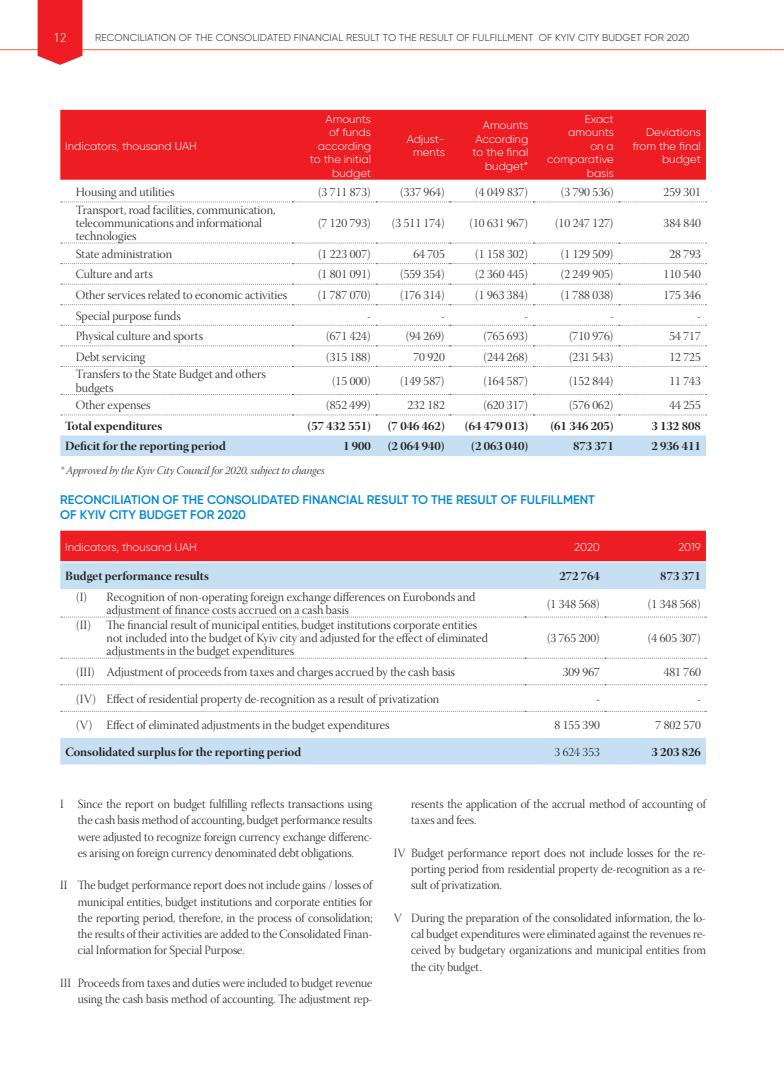
<style>
.page{position:relative;width:784px;height:1074px;background:#fff}
.page>*{position:absolute;margin:0;border:0;box-sizing:border-box;transform-origin:0 0}
.t1{font:12.5px/16.2px "Warnock Pro Light Disp";color:#231f20}
.t2{font:12.5px "Warnock Pro Bold Disp";color:#231f20}
.t3{font:600 12.5px/15px "Gilroy";color:#0089cf}
.t4{font:300 12.5px "DIN Pro";color:#fff}
.t5{font:300 11.25px/13.5px "Gilroy";color:#fff;text-align:right}
.t6{font:11.25px "Warnock Pro Light It Disp";color:#231f20}
.t7{font:300 10px "Gilroy";letter-spacing:.01em;color:#231f20}
</style>
<div class="page">
<hr style="left:0;top:49px;width:772px;height:1px;background:#f48465">
<svg style="left:38px;top:0;width:44px;height:65px;background:#ef2c32"></svg>
<div style="left:60px;top:110px;width:645px;height:70px;background:#ee1d23"></div>
<div style="left:60px;top:435px;width:645px;height:21px;background:#c7dff2"></div>
<svg style="left:61px;top:284px;width:645px;height:1px"></svg>
<svg style="left:61px;top:201px;width:645px;height:1px"></svg>
<svg style="left:61px;top:243px;width:645px;height:1px"></svg>
<svg style="left:61px;top:263px;width:645px;height:1px"></svg>
<svg style="left:61px;top:304px;width:645px;height:1px"></svg>
<svg style="left:61px;top:325px;width:645px;height:1px"></svg>
<svg style="left:61px;top:345px;width:645px;height:1px"></svg>
<svg style="left:61px;top:366px;width:645px;height:1px"></svg>
<svg style="left:61px;top:394px;width:645px;height:1px"></svg>
<svg style="left:61px;top:414px;width:645px;height:1px"></svg>
<div style="left:60px;top:531px;width:645px;height:30px;background:#ee1d23"></div>
<svg style="left:60px;top:562px;width:645px;height:202px"></svg>
<svg style="left:61px;top:616px;width:645px;height:1px"></svg>
<svg style="left:61px;top:657px;width:645px;height:1px"></svg>
<svg style="left:61px;top:684px;width:645px;height:1px"></svg>
<svg style="left:61px;top:711px;width:645px;height:1px"></svg>
<p class="t4" style="left:54px;top:29px;width:14px">12</p>
<p class="t7" style="left:95px;top:31px;width:595px">RECONCILIATION OF THE CONSOLIDATED FINANCIAL RESULT TO THE RESULT OF FULFILLMENT OF KYIV CITY BUDGET FOR 2020</p>
<p class="t5" style="left:65px;top:139px;width:133px">Indicators, thousand UAH</p>
<p class="t5" style="left:310px;top:112px;width:62px">Amounts<br>of funds according to the initial budget</p>
<p class="t5" style="left:406px;top:132px;width:40px;text-align:center">Adjust&shy;ments</p>
<p class="t5" style="left:472px;top:119px;width:57px">Amounts<br>According to the final budget*</p>
<p class="t5" style="left:547px;top:112px;width:68px">Exact amounts<br>on a comparative basis</p>
<p class="t5" style="left:632px;top:125px;width:70px">Deviations from the final budget</p>
<p class="t1" style="left:76px;top:185px;width:100px">Housing and utilities</p>
<p class="t1" style="left:317px;top:185px;width:55px">(3 711 873)</p>
<p class="t1" style="left:399px;top:185px;width:47px">(337 964)</p>
<p class="t1" style="left:474px;top:185px;width:55px">(4 049 837)</p>
<p class="t1" style="left:560px;top:185px;width:55px">(3 790 536)</p>
<p class="t1" style="left:663px;top:185px;width:39px">259 301</p>
<p class="t1" style="left:76px;top:204px;width:201px;line-height:13.1px">Transport, road facilities, communication, telecommunications and informational technologies</p>
<p class="t1" style="left:317px;top:216px;width:55px">(7 120 793)</p>
<p class="t1" style="left:391px;top:216px;width:55px">(3 511 174)</p>
<p class="t1" style="left:469px;top:216px;width:61px">(10 631 967)</p>
<p class="t1" style="left:554px;top:216px;width:61px">(10 247 127)</p>
<p class="t1" style="left:663px;top:216px;width:39px">384 840</p>
<p class="t1" style="left:76px;top:247px;width:98px">State administration</p>
<p class="t1" style="left:317px;top:247px;width:55px">(1 223 007)</p>
<p class="t1" style="left:413px;top:247px;width:33px">64 705</p>
<p class="t1" style="left:474px;top:247px;width:55px">(1 158 302)</p>
<p class="t1" style="left:560px;top:247px;width:55px">(1 129 509)</p>
<p class="t1" style="left:669px;top:247px;width:33px">28 793</p>
<p class="t1" style="left:76px;top:267px;width:78px">Culture and arts</p>
<p class="t1" style="left:317px;top:267px;width:55px">(1 801 091)</p>
<p class="t1" style="left:399px;top:267px;width:47px">(559 354)</p>
<p class="t1" style="left:474px;top:267px;width:55px">(2 360 445)</p>
<p class="t1" style="left:560px;top:267px;width:55px">(2 249 905)</p>
<p class="t1" style="left:663px;top:267px;width:39px">110 540</p>
<p class="t1" style="left:76px;top:288px;width:213px">Other services related to economic activities</p>
<p class="t1" style="left:317px;top:288px;width:55px">(1 787 070)</p>
<p class="t1" style="left:399px;top:288px;width:47px">(176 314)</p>
<p class="t1" style="left:474px;top:288px;width:55px">(1 963 384)</p>
<p class="t1" style="left:560px;top:288px;width:55px">(1 788 038)</p>
<p class="t1" style="left:663px;top:288px;width:39px">175 346</p>
<p class="t1" style="left:76px;top:309px;width:106px">Special purpose funds</p>
<p class="t1" style="left:367px;top:309px;width:5px">-</p>
<p class="t1" style="left:441px;top:309px;width:5px">-</p>
<p class="t1" style="left:524px;top:309px;width:5px">-</p>
<p class="t1" style="left:609px;top:309px;width:5px">-</p>
<p class="t1" style="left:696px;top:309px;width:5px">-</p>
<p class="t1" style="left:76px;top:329px;width:129px">Physical culture and sports</p>
<p class="t1" style="left:326px;top:329px;width:47px">(671 424)</p>
<p class="t1" style="left:405px;top:329px;width:41px">(94 269)</p>
<p class="t1" style="left:483px;top:329px;width:47px">(765 693)</p>
<p class="t1" style="left:568px;top:329px;width:47px">(710 976)</p>
<p class="t1" style="left:669px;top:329px;width:33px">54 717</p>
<p class="t1" style="left:76px;top:350px;width:71px">Debt servicing</p>
<p class="t1" style="left:326px;top:350px;width:47px">(315 188)</p>
<p class="t1" style="left:413px;top:350px;width:33px">70 920</p>
<p class="t1" style="left:483px;top:350px;width:47px">(244 268)</p>
<p class="t1" style="left:568px;top:350px;width:47px">(231 543)</p>
<p class="t1" style="left:669px;top:350px;width:33px">12 725</p>
<p class="t1" style="left:76px;top:369px;width:191px;line-height:13.1px">Transfers to the State Budget and others budgets</p>
<p class="t1" style="left:331px;top:374px;width:41px">(15 000)</p>
<p class="t1" style="left:399px;top:374px;width:47px">(149 587)</p>
<p class="t1" style="left:483px;top:374px;width:47px">(164 587)</p>
<p class="t1" style="left:568px;top:374px;width:47px">(152 844)</p>
<p class="t1" style="left:669px;top:374px;width:33px">11 743</p>
<p class="t1" style="left:76px;top:398px;width:76px">Other expenses</p>
<p class="t1" style="left:326px;top:398px;width:47px">(852 499)</p>
<p class="t1" style="left:407px;top:398px;width:39px">232 182</p>
<p class="t1" style="left:483px;top:398px;width:47px">(620 317)</p>
<p class="t1" style="left:568px;top:398px;width:47px">(576 062)</p>
<p class="t1" style="left:669px;top:398px;width:33px">44 255</p>
<p class="t2" style="left:65px;top:418px;width:98px">Total expenditures</p>
<p class="t2" style="left:307px;top:418px;width:65px">(57 432 551)</p>
<p class="t2" style="left:387px;top:418px;width:58px">(7 046 462)</p>
<p class="t2" style="left:464px;top:418px;width:65px">(64 479 013)</p>
<p class="t2" style="left:550px;top:418px;width:65px">(61 346 205)</p>
<p class="t2" style="left:651px;top:418px;width:51px">3 132 808</p>
<p class="t2" style="left:65px;top:439px;width:162px">Deficit for the reporting period</p>
<p class="t2" style="left:343px;top:439px;width:29px">1 900</p>
<p class="t2" style="left:387px;top:439px;width:58px">(2 064 940)</p>
<p class="t2" style="left:471px;top:439px;width:58px">(2 063 040)</p>
<p class="t2" style="left:572px;top:439px;width:42px">873 371</p>
<p class="t2" style="left:651px;top:439px;width:51px">2 936 411</p>
<p class="t6" style="left:60px;top:465px;width:266px">* Approved by the Kyiv City Council for 2020, subject to changes</p>
<p class="t3" style="left:60px;top:491px;width:536px">RECONCILIATION OF THE CONSOLIDATED FINANCIAL RESULT TO THE RESULT OF FULFILLMENT<br>OF KYIV CITY BUDGET FOR 2020</p>
<p class="t5" style="left:65px;top:540px;width:133px">Indicators, thousand UAH</p>
<p class="t5" style="left:574px;top:540px;width:27px">2020</p>
<p class="t5" style="left:678px;top:540px;width:24px">2019</p>
<p class="t2" style="left:65px;top:569px;width:145px">Budget performance results</p>
<p class="t2" style="left:559px;top:569px;width:42px">272 764</p>
<p class="t2" style="left:660px;top:569px;width:42px">873 371</p>
<p class="t1" style="left:106px;top:591px;width:370px;line-height:13.1px;text-indent:-31px">(I) Recognition of non-operating foreign exchange differences on Eurobonds and adjustment of finance costs accrued on a cash basis</p>
<p class="t1" style="left:546px;top:596px;width:55px">(1 348 568)</p>
<p class="t1" style="left:647px;top:596px;width:55px">(1 348 568)</p>
<p class="t1" style="left:106px;top:619px;width:383px;line-height:13.1px;text-indent:-31px">(II) The financial result of municipal entities, budget institutions corporate entities not included into the budget of Kyiv city and adjusted for the effect of eliminated adjustments in the budget expenditures</p>
<p class="t1" style="left:546px;top:631px;width:55px">(3 765 200)</p>
<p class="t1" style="left:647px;top:631px;width:55px">(4 605 307)</p>
<p class="t1" style="left:76px;top:665px;width:380px">(III) Adjustment of proceeds from taxes and charges accrued by the cash basis</p>
<p class="t1" style="left:562px;top:665px;width:39px">309 967</p>
<p class="t1" style="left:663px;top:665px;width:39px">481 760</p>
<p class="t1" style="left:76px;top:686px;width:365px;line-height:26.6px">(IV) Effect of residential property de-recognition as a result of privatization (V) Effect of eliminated adjustments in the budget expenditures</p>
<p class="t1" style="left:554px;top:718px;width:47px">8 155 390</p>
<p class="t1" style="left:655px;top:718px;width:47px">7 802 570</p>
<p class="t2" style="left:65px;top:744px;width:237px">Consolidated surplus for the reporting period</p>
<p class="t1" style="left:554px;top:745px;width:47px">3 624 353</p>
<p class="t2" style="left:651px;top:744px;width:51px">3 203 826</p>
<p class="t1" style="left:78px;top:797px;width:296px;text-align:justify;text-indent:-17px">I Since the report on budget fulfilling reflects transactions using the cash basis method of accounting, budget performance results were adjusted to recognize foreign currency exchange differenc&shy;es arising on foreign currency denominated debt obligations.</p>
<p class="t1" style="left:78px;top:878px;width:296px;text-align:justify;text-indent:-17px">II The budget performance report does not include gains / losses of municipal entities, budget institutions and corporate entities for the reporting period, therefore, in the process of consolidation; the results of their activities are added to the Consolidated Finan&shy;cial Information for Special Purpose.</p>
<p class="t1" style="left:60px;top:975px;width:313px;text-align:right">III Proceeds from taxes and duties were included to budget revenue using the cash basis method of accounting. The adjustment rep-</p>
<p class="t1" style="left:411px;top:797px;width:296px">resents the application of the accrual method of accounting of taxes and fees.</p>
<p class="t1" style="left:411px;top:845px;width:296px;text-align:justify;text-indent:-17px">IV Budget performance report does not include losses for the re&shy;porting period from residential property de-recognition as a re&shy;sult of privatization.</p>
<p class="t1" style="left:411px;top:910px;width:296px;text-align:justify;text-indent:-17px">V During the preparation of the consolidated information, the lo&shy;cal budget expenditures were eliminated against the revenues re&shy;ceived by budgetary organizations and municipal entities from the city budget.</p>
</div>
